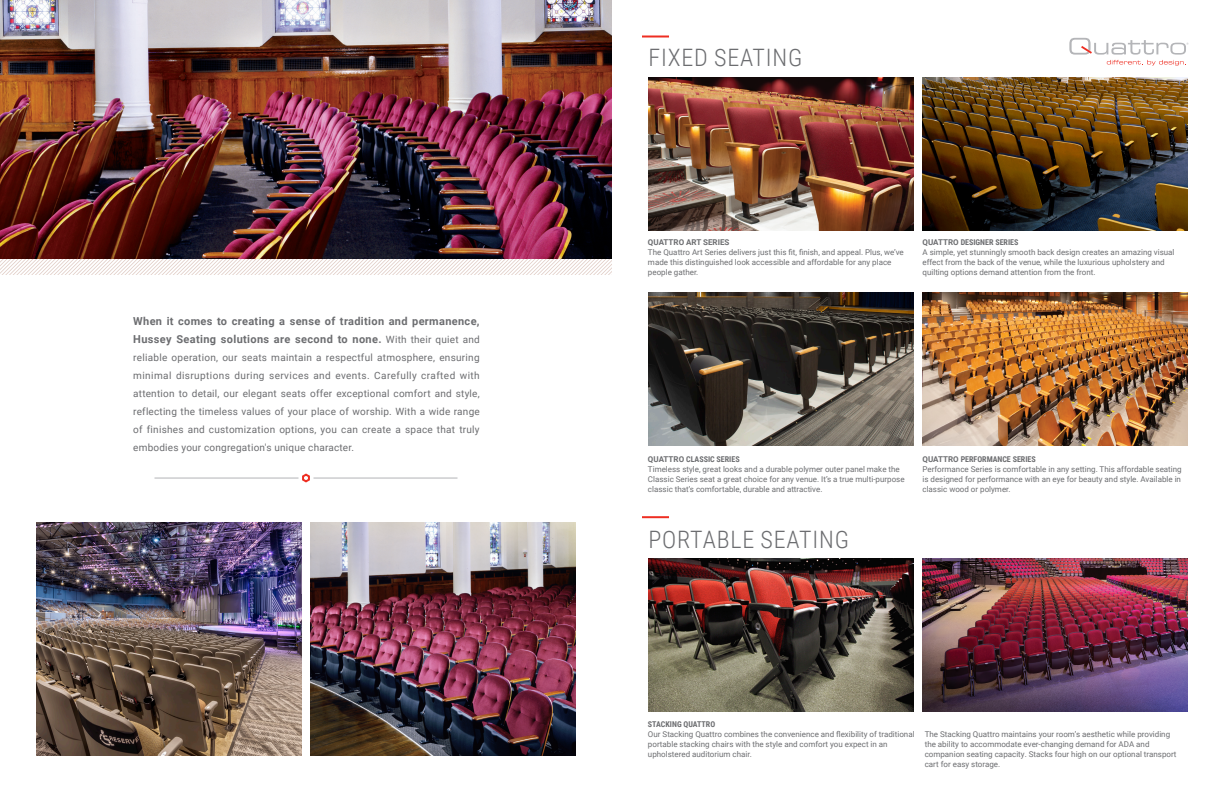
<style>
.page{position:relative;width:1224px;height:792px;background:#fff}
.page>*{position:absolute;margin:0;border:0;box-sizing:border-box;transform-origin:0 0}
.t1{font:300 24px "Roboto Condensed";letter-spacing:.035em;color:#6c6d70}
.Intro{font:700 11px/18px "Roboto";letter-spacing:.03em;color:#6c6d70}
.Intro-2{font:10px/18px "Roboto";letter-spacing:.02em;color:#6c6d70;text-align:justify}
.t2{font:8px/10px "Roboto";color:#6c6d70}
.s1{font-weight:400;font-size:10px}
.s2{font-weight:700}
.s3{font-family:"Roboto Condensed";font-weight:700}
</style>
<div class="page">
<svg style="left:0;top:258px;width:612px;height:16px"></svg>
<img style="left:0;top:0;width:612px;height:258px">
<img style="left:648px;top:292px;width:266px;height:153px">
<img style="left:922px;top:292px;width:266px;height:153px">
<img style="left:648px;top:559px;width:266px;height:153px">
<img style="left:922px;top:559px;width:266px;height:153px">
<img style="left:648px;top:77px;width:266px;height:153px">
<img style="left:922px;top:77px;width:266px;height:153px">
<hr style="left:642px;top:516px;width:27px;height:2px;background:#ee2e22">
<hr style="left:642px;top:36px;width:27px;height:2px;background:#ee2e22">
<svg style="left:1069px;top:38px;width:119px;height:28px"></svg>
<hr style="left:154px;top:478px;width:144px;height:1px;background:#b2b3b7">
<svg style="left:302px;top:473px;width:8px;height:10px"></svg>
<hr style="left:314px;top:478px;width:144px;height:1px;background:#b2b3b7">
<img style="left:36px;top:522px;width:266px;height:234px">
<img style="left:310px;top:522px;width:266px;height:234px">
<p class="Intro" style="left:133px;top:311px;width:348px">When it comes to creating a sense of tradition and permanence,<br>Hussey Seating solutions are second to none. <span class="s1">With their quiet and</span></p>
<p class="Intro-2" style="left:133px;top:348px;width:348px">reliable operation, our seats maintain a respectful atmosphere, ensuring minimal disruptions during services and events. Carefully crafted with attention to detail, our elegant seats offer exceptional comfort and style, reflecting the timeless values of your place of worship. With a wide range of finishes and customization options, you can create a space that truly embodies your congregation's unique character.</p>
<h3 class="t1" style="left:648px;top:41px;width:156px">FIXED SEATING</h3>
<p class="t2" style="left:648px;top:237px;width:257px"><span class="s2">QUATTRO ART SERIES<br></span>The Quattro Art Series delivers just this fit, finish, and appeal. Plus, we’ve made this distinguished look accessible and affordable for any place people gather.</p>
<p class="t2" style="left:922px;top:237px;width:254px"><span class="s2">QUATTRO</span> <span class="s3">DESIGNER SERIES<br></span>A simple, yet stunningly smooth back design creates an amazing visual effect from the back of the venue, while the luxurious upholstery and quilting options demand attention from the front.</p>
<p class="t2" style="left:648px;top:454px;width:258px"><span class="s2">QUATTRO</span> <span class="s3">CLASSIC SERIES<br></span>Timeless style, great looks and a durable polymer outer panel make the Classic Series seat a great choice for any venue. It’s a true multi-purpose classic that’s comfortable, durable and attractive.</p>
<p class="t2" style="left:922px;top:454px;width:261px"><span class="s2">QUATTRO</span> <span class="s3">PERFORMANCE SERIES<br></span>Performance Series is comfortable in any setting. This affordable seating is designed for performance with an eye for beauty and style. Available in classic wood or polymer.</p>
<h3 class="t1" style="left:648px;top:522px;width:202px">PORTABLE SEATING</h3>
<p class="t2" style="left:648px;top:719px;width:268px"><span class="s3">STACKING QUATTRO<br></span>Our Stacking Quattro combines the convenience and flexibility of traditional portable stacking chairs with the style and comfort you expect in an upholstered auditorium chair.</p>
<p class="t2" style="left:925px;top:729px;width:253px">The Stacking Quattro maintains your room’s aesthetic while providing the ability to accommodate ever-changing demand for ADA and companion seating capacity. Stacks four high on our optional transport cart for easy storage.</p>
</div>
